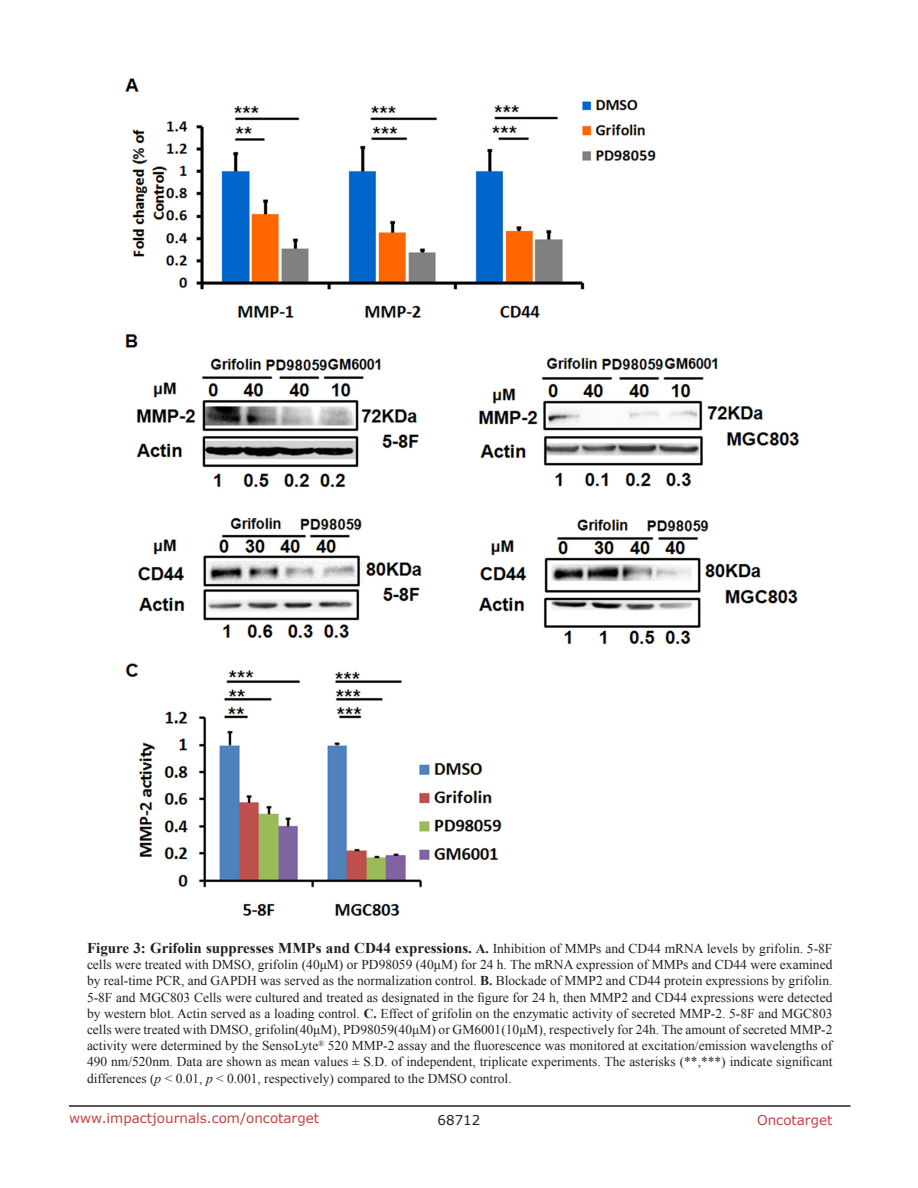
<style>
.page{position:relative;width:918px;height:1188px;background:#fff}
.page>*{position:absolute;margin:0;border:0;box-sizing:border-box;transform-origin:0 0}
.figuretext{font:700 15px "Times New Roman";color:#231f20}
.figuretext-2{font:13.5px/16.2px "Times New Roman";color:#231f20;text-align:justify}
.t1{font:13.5px "Verdana";color:#c24141}
.t2{font:13.5px "Verdana";color:#231f20}
.s1{font-size:13.5px}
.s2{font-weight:400;font-size:13.5px}
.s3{font-weight:700}
.s4{font-style:italic}
</style>
<div class="page">
<hr style="left:69px;top:1105px;width:781px;height:2px;background:#231f20">
<img style="left:125px;top:78px;width:675px;height:838px">
<p class="figuretext" style="left:87px;top:938px;width:747px">Figure 3: Grifolin suppresses MMPs and CD44 expressions. <span class="s1">A.</span> <span class="s2">Inhibition of MMPs and CD44 mRNA levels by grifolin. 5-8F</span></p>
<p class="figuretext-2" style="left:87px;top:956px;width:747px">cells were treated with DMSO, grifolin (40μM) or PD98059 (40μM) for 24 h. The mRNA expression of MMPs and CD44 were examined by real-time PCR, and GAPDH was served as the normalization control. <span class="s3">B.</span> Blockade of MMP2 and CD44 protein expressions by grifolin.<br>5-8F and MGC803 Cells were cultured and treated as designated in the figure for 24 h, then MMP2 and CD44 expressions were detected by western blot. Actin served as a loading control. <span class="s3">C.</span> Effect of grifolin on the enzymatic activity of secreted MMP-2. 5-8F and MGC803 cells were treated with DMSO, grifolin(40μM), PD98059(40μM) or GM6001(10μM), respectively for 24h. The amount of secreted MMP-2 activity were determined by the SensoLyte<sup>®</sup> 520 MMP-2 assay and the fluorescence was monitored at excitation/emission wavelengths of 490 nm/520nm. Data are shown as mean values ± S.D. of independent, triplicate experiments. The asterisks (**,***) indicate significant differences (<span class="s4">p</span> &lt; 0.01, <span class="s4">p</span> &lt; 0.001, respectively) compared to the DMSO control.</p>
<p class="t1" style="left:69px;top:1109px;width:252px">www.impactjournals.com/oncotarget</p>
<p class="t2" style="left:438px;top:1111px;width:44px">68712</p>
<p class="t1" style="left:757px;top:1111px;width:77px">Oncotarget</p>
</div>
